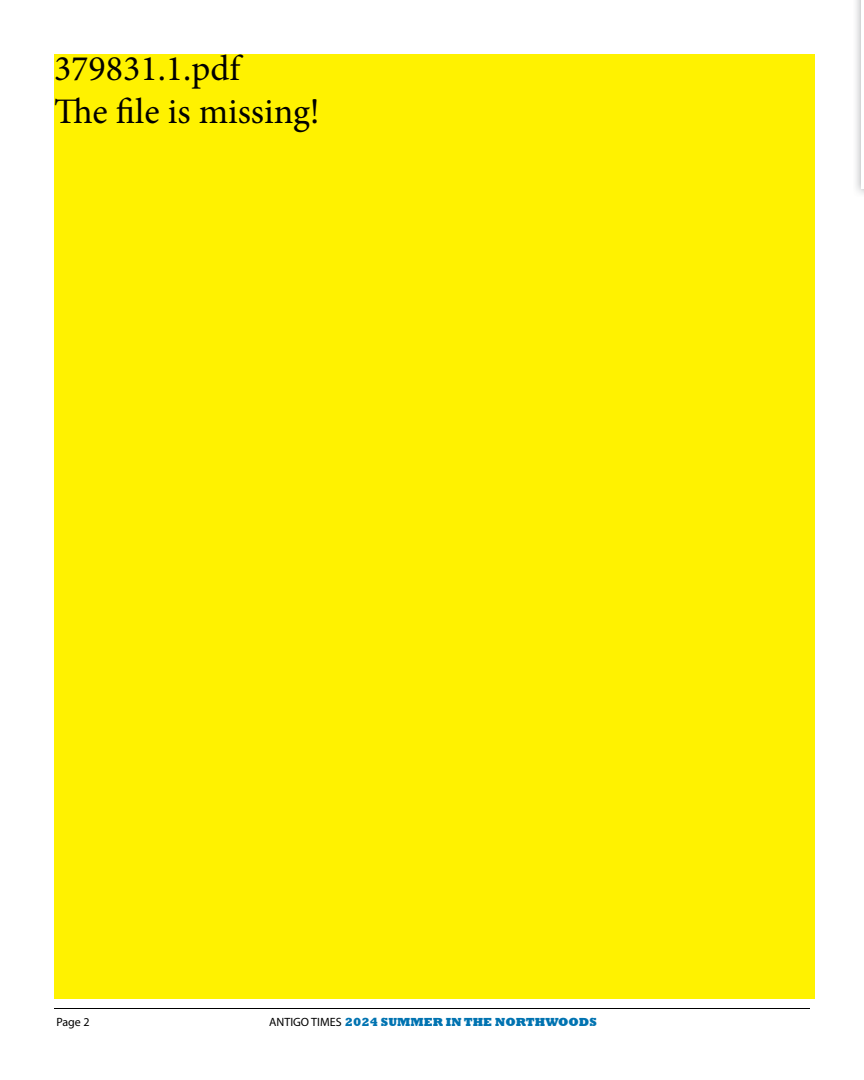
<style>
.page{position:relative;width:864px;height:1080px;background:#fff}
.page>*{position:absolute;margin:0;border:0;box-sizing:border-box;transform-origin:0 0}
.t1{font:36px/43.2px "Minion Pro";color:#000}
.t2{font:800 12px "Rockwell";color:#0073b1}
.t3{font:12px "Myriad Pro";color:#000}
.s1{font-family:"Myriad Pro";font-weight:400;color:#000}
</style>
<div class="page">
<div style="left:54px;top:54px;width:760px;height:945px;background:#fff200"></div>
<hr style="left:54px;top:1008px;width:756px;height:1px;background:#000">
<img style="left:856px;top:0;width:8px;height:194px">
<hr style="left:862px;top:0;width:2px;height:189px;background:#fff">
<h1 class="t1" style="left:54px;top:47px;width:267px">379831.1.pdf<br>The file is missing!</h1>
<p class="t3" style="left:56px;top:1015px;width:35px">Page 2</p>
<p class="t2" style="left:269px;top:1015px;width:329px"><span class="s1">ANTIGO TIMES</span> 2024 SUMMER IN THE NORTHWOODS</p>
</div>
